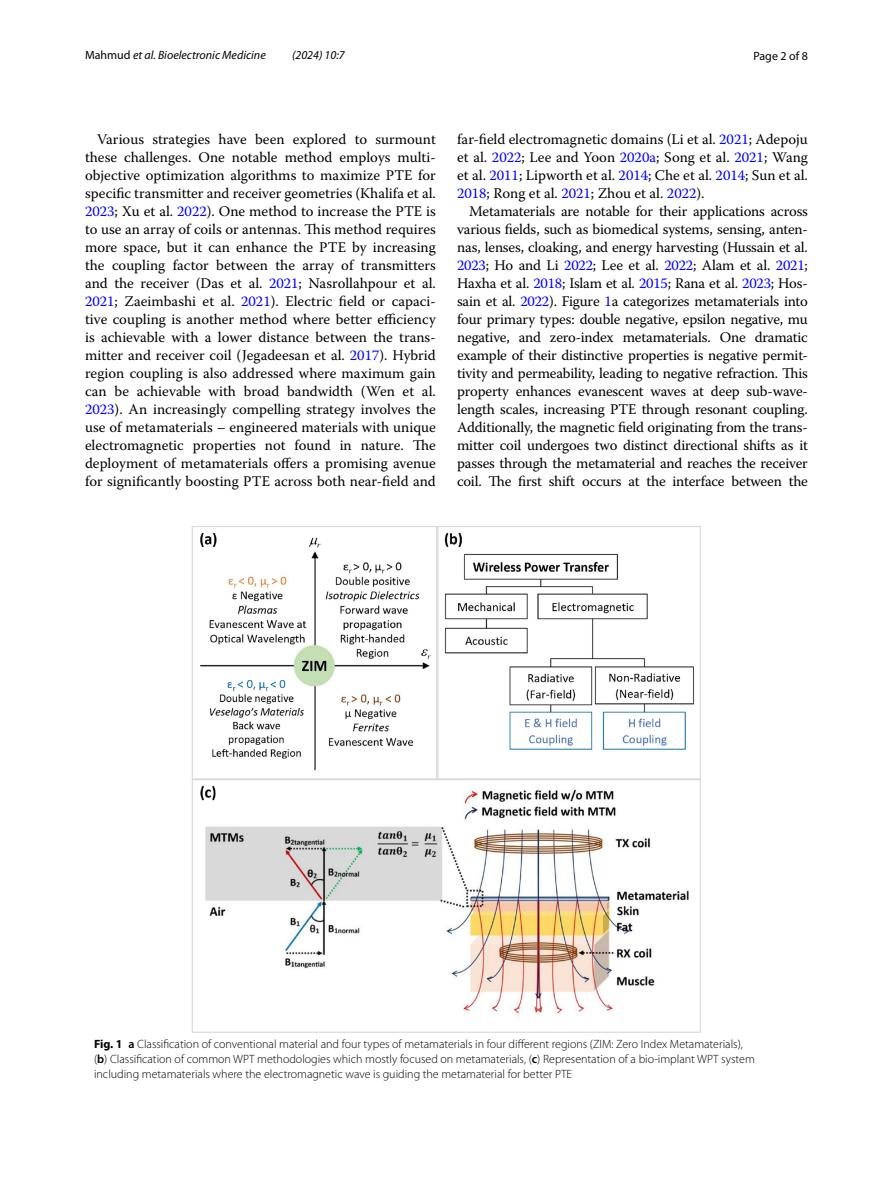
<style>
.page{position:relative;width:893px;height:1187px;background:#fff}
.page>*{position:absolute;margin:0;border:0;box-sizing:border-box;transform-origin:0 0}
.t1{font:14.7px/18px "Warnock Pro";color:#000;text-align:justify}
.t2{font:300 12px/15px "Myriad Pro";color:#000}
.t3{font:italic 12px "Myriad Pro";color:#000}
.t4{font:12px "Myriad Pro";color:#000}
.s1{font-style:normal}
.s2{color:#00f}
.s3{font-weight:700}
.s4{font-weight:600}
</style>
<div class="page">
<img style="left:191px;top:526px;width:510px;height:507px">
<p class="t3" style="left:85px;top:48px;width:182px"><span class="s1">Mahmud</span> et al. Bioelectronic Medicine</p>
<p class="t3" style="left:292px;top:48px;width:54px">(2024) 10:7</p>
<p class="t4" style="left:753px;top:48px;width:56px">Page 2 of 8</p>
<p class="t1" style="left:85px;top:130px;width:352px;text-indent:12px">Various strategies have been explored to surmount these challenges. One notable method employs multi&shy;objective optimization algorithms to maximize PTE for specific transmitter and receiver geometries (Khalifa et al.<br><span class="s2">2023</span>; Xu et al. <span class="s2">2022</span>). One method to increase the PTE is to use an array of coils or antennas. This method requires more space, but it can enhance the PTE by increasing the coupling factor between the array of transmitters and the receiver (Das et al. <span class="s2">2021</span>; Nasrollahpour et al.<br><span class="s2">2021</span>; Zaeimbashi et al. <span class="s2">2021</span>). Electric field or capaci&shy;tive coupling is another method where better efficiency is achievable with a lower distance between the trans&shy;mitter and receiver coil (Jegadeesan et al. <span class="s2">2017</span>). Hybrid region coupling is also addressed where maximum gain can be achievable with broad bandwidth (Wen et al.<br><span class="s2">2023</span>). An increasingly compelling strategy involves the use of metamaterials – engineered materials with unique electromagnetic properties not found in nature. The deployment of metamaterials offers a promising avenue for significantly boosting PTE across both near-field and</p>
<p class="t1" style="left:457px;top:130px;width:352px">far-field electromagnetic domains (Li et al. <span class="s2">2021</span>; Adepoju et al. <span class="s2">2022</span>; Lee and Yoon <span class="s2">2020a</span>; Song et al. <span class="s2">2021</span>; Wang et al. <span class="s2">2011</span>; Lipworth et al. <span class="s2">2014</span>; Che et al. <span class="s2">2014</span>; Sun et al.<br><span class="s2">2018</span>; Rong et al. <span class="s2">2021</span>; Zhou et al. <span class="s2">2022</span>).</p>
<p class="t1" style="left:457px;top:202px;width:352px;text-indent:12px">Metamaterials are notable for their applications across various fields, such as biomedical systems, sensing, anten&shy;nas, lenses, cloaking, and energy harvesting (Hussain et al.<br><span class="s2">2023</span>; Ho and Li <span class="s2">2022</span>; Lee et al. <span class="s2">2022</span>; Alam et al. <span class="s2">2021</span>; Haxha et al. <span class="s2">2018</span>; Islam et al. <span class="s2">2015</span>; Rana et al. <span class="s2">2023</span>; Hos&shy;sain et al. <span class="s2">2022</span>). Figure <span class="s2">1</span>a categorizes metamaterials into four primary types: double negative, epsilon negative, mu negative, and zero-index metamaterials. One dramatic example of their distinctive properties is negative permit&shy;tivity and permeability, leading to negative refraction. This property enhances evanescent waves at deep sub-wave&shy;length scales, increasing PTE through resonant coupling.<br>Additionally, the magnetic field originating from the trans&shy;mitter coil undergoes two distinct directional shifts as it passes through the metamaterial and reaches the receiver coil. The first shift occurs at the interface between the</p>
<p class="t2" style="left:94px;top:1036px;width:662px"><span class="s3">Fig. 1</span> <span class="s4">a</span> Classification of conventional material and four types of metamaterials in four different regions (ZIM: Zero Index Metamaterials), (<span class="s4">b</span>) Classification of common WPT methodologies which mostly focused on metamaterials, (<span class="s4">c</span>) Representation of a bio-implant WPT system including metamaterials where the electromagnetic wave is guiding the metamaterial for better PTE</p>
</div>
